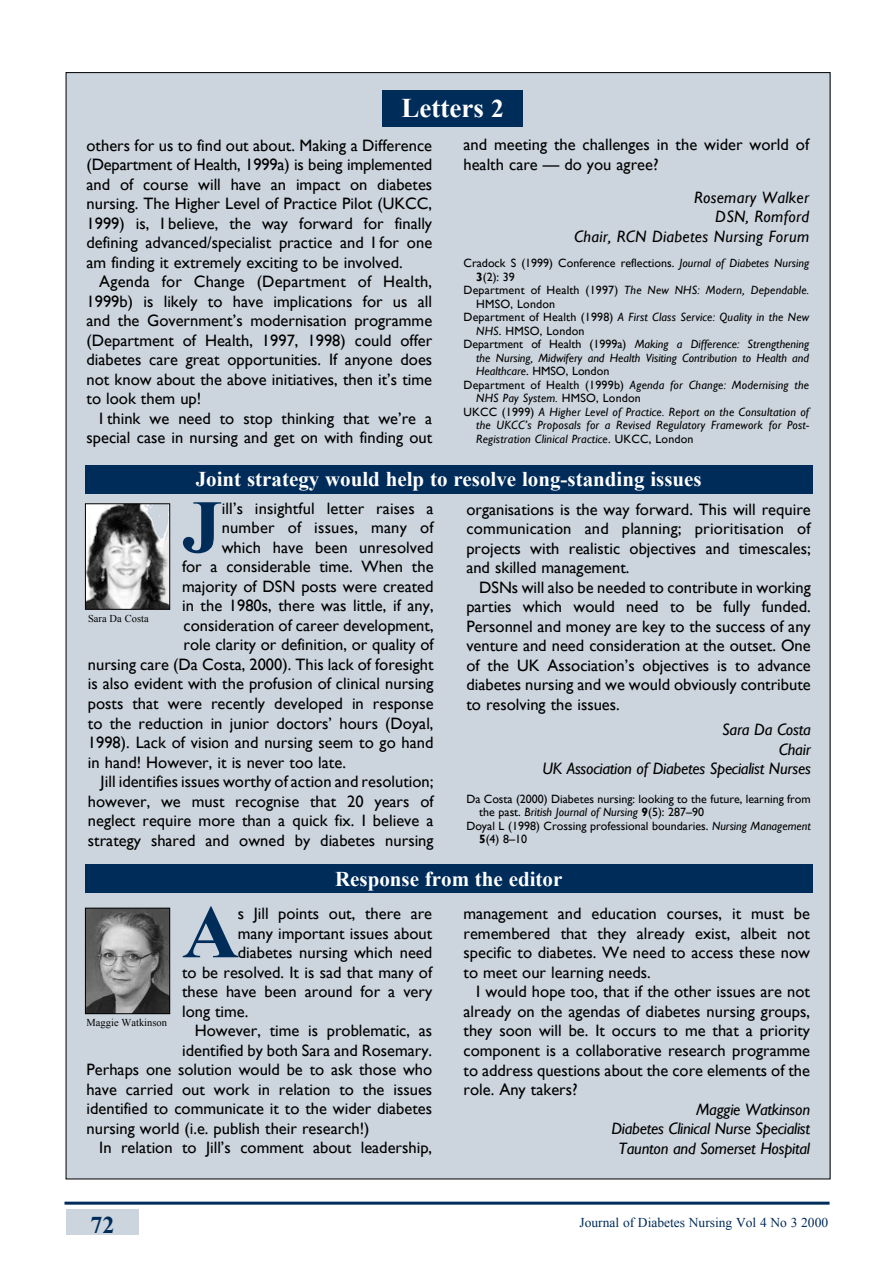
<style>
.page{position:relative;width:893px;height:1263px;background:#fff}
.page>*{position:absolute;margin:0;border:0;box-sizing:border-box;transform-origin:0 0}
.t1{font:700 75.45px "Times New Roman";color:#002c5a;scale:1.05 1}
.t2{font:700 27px "Times New Roman";color:#fff}
.t3{font:700 24px "Times New Roman";color:#002c5a}
.t4{font:700 21px "Times New Roman";color:#fff}
.t5{font:16.5px/19.5px "Gill Sans";color:#000;text-align:justify}
.t6{font:italic 16.5px/19.5px "Gill Sans";letter-spacing:-.015em;color:#000;text-align:right}
.t7{font:italic 16.5px/19.5px "Gill Sans";letter-spacing:.015em;color:#000;text-align:right}
.t8{font:13.5px "Times New Roman";color:#002c5a}
.t9{font:italic 12px "Gill Sans";letter-spacing:.015em;color:#000}
.t10{font:12px "Gill Sans";color:#000}
.t11{font:10.5px "Times New Roman";color:#000}
.s1{font-size:25.5px}
.s2{font-style:italic}
.s3{font-weight:700}
.s4{font-style:normal}
.s5{font-weight:700;font-style:normal}
</style>
<div class="page">
<div style="left:66px;top:73px;width:764px;height:1106px;background:#ccd5de"></div>
<div style="left:66px;top:1209px;width:73px;height:25px;background:#ccd5de"></div>
<div style="left:85px;top:465px;width:727px;height:28px;background:#002c5a"></div>
<div style="left:85px;top:865px;width:727px;height:28px;background:#002c5a"></div>
<img style="left:87px;top:505px;width:81px;height:103px">
<div style="left:85px;top:503px;width:85px;height:107px;border:1px solid #000"></div>
<hr style="left:64px;top:1202px;width:766px;height:3px;background:#002c5a">
<div style="left:383px;top:90px;width:140px;height:36px;background:#002c5a"></div>
<img style="left:87px;top:910px;width:81px;height:102px">
<div style="left:85px;top:908px;width:85px;height:106px;border:1px solid #000"></div>
<h2 class="t2" style="left:401px;top:89px;width:104px">Letters <span class="s1">2</span></h2>
<p class="t5" style="left:87px;top:135px;width:347px">others for us to find out about. Making a Difference (Department of Health, 1999a) is being implemented and of course will have an impact on diabetes nursing. The Higher Level of Practice Pilot (UKCC, 1999) is, I believe, the way forward for finally defining advanced/specialist practice and I for one am finding it extremely exciting to be involved.</p>
<p class="t5" style="left:87px;top:272px;width:347px;text-indent:13px">Agenda for Change (Department of Health, 1999b) is likely to have implications for us all and the Government’s modernisation programme (Department of Health, 1997, 1998) could offer diabetes care great opportunities. If anyone does not know about the above initiatives, then it’s time to look them up!</p>
<p class="t5" style="left:87px;top:408px;width:347px;text-align:right">I think we need to stop thinking that we’re a special case in nursing and get on with finding out</p>
<p class="t5" style="left:463px;top:135px;width:347px">and meeting the challenges in the wider world of health care — do you agree?</p>
<p class="t7" style="left:574px;top:188px;width:237px">Rosemary Walker<br>DSN, Romford<br>Chair, RCN Diabetes Nursing Forum</p>
<p class="t10" style="left:463px;top:256px;width:347px">Cradock S (1999) Conference reflections. <span class="s2">Journal of Diabetes Nursing</span></p>
<p class="t10" style="left:476px;top:269px;width:40px"><span class="s3">3</span>(2): 39</p>
<p class="t9" style="left:463px;top:283px;width:347px"><span class="s4">Department of Health (1997)</span> The New NHS: Modern, Dependable.</p>
<p class="t10" style="left:476px;top:296px;width:81px">HMSO, London</p>
<p class="t9" style="left:463px;top:310px;width:347px"><span class="s4">Department of Health (1998)</span> A First Class Service: Quality in the New</p>
<p class="t10" style="left:476px;top:323px;width:110px"><span class="s2">NHS</span>. HMSO, London</p>
<p class="t9" style="left:463px;top:337px;width:347px"><span class="s4">Department of Health (1999a)</span> Making a Difference: Strengthening</p>
<p class="t9" style="left:476px;top:350px;width:334px">the Nursing, Midwifery and Health Visiting Contribution to Health and</p>
<p class="t10" style="left:476px;top:364px;width:135px"><span class="s2">Healthcare</span>. HMSO, London</p>
<p class="t9" style="left:463px;top:377px;width:347px"><span class="s4">Department of Health (1999b)</span> Agenda for Change: Modernising the</p>
<p class="t9" style="left:476px;top:391px;width:166px">NHS Pay System. <span class="s4">HMSO, London</span></p>
<p class="t9" style="left:463px;top:404px;width:347px"><span class="s4">UKCC (1999)</span> A Higher Level of Practice. Report on the Consultation of</p>
<p class="t9" style="left:476px;top:418px;width:334px">the UKCC’s Proposals for a Revised Regulatory Framework for Post-</p>
<p class="t9" style="left:476px;top:431px;width:219px">Registration Clinical Practice<span class="s4">. UKCC, London</span></p>
<p class="t4" style="left:196px;top:465px;width:507px">Joint strategy would help to resolve long-standing issues</p>
<h1 class="t1" style="left:182px;top:475px;width:39px">J</h1>
<p class="t5" style="left:222px;top:498px;width:213px">ill’s insightful letter raises a</p>
<p class="t5" style="left:222px;top:518px;width:213px">number of issues, many of</p>
<p class="t5" style="left:222px;top:537px;width:213px">which have been unresolved</p>
<p class="t5" style="left:182px;top:557px;width:253px">for a considerable time. When the</p>
<p class="t5" style="left:182px;top:576px;width:253px">majority of DSN posts were created</p>
<p class="t5" style="left:182px;top:596px;width:253px">in the 1980s, there was little, if any,</p>
<p class="t5" style="left:184px;top:615px;width:252px">consideration of career development,</p>
<p class="t5" style="left:184px;top:635px;width:252px">role clarity or definition, or quality of</p>
<p class="t5" style="left:88px;top:654px;width:347px">nursing care (Da Costa, 2000). This lack of foresight</p>
<p class="t5" style="left:88px;top:674px;width:347px">is also evident with the profusion of clinical nursing</p>
<p class="t5" style="left:88px;top:693px;width:347px">posts that were recently developed in response</p>
<p class="t5" style="left:88px;top:713px;width:347px">to the reduction in junior doctors’ hours (Doyal,</p>
<p class="t5" style="left:88px;top:732px;width:347px">1998). Lack of vision and nursing seem to go hand</p>
<p class="t5" style="left:88px;top:752px;width:260px">in hand! However, it is never too late.</p>
<p class="t5" style="left:101px;top:771px;width:334px">Jill identifies issues worthy of action and resolution;</p>
<p class="t5" style="left:88px;top:791px;width:347px">however, we must recognise that 20 years of</p>
<p class="t5" style="left:88px;top:810px;width:347px">neglect require more than a quick fix. I believe a</p>
<p class="t5" style="left:88px;top:830px;width:347px">strategy shared and owned by diabetes nursing</p>
<p class="t11" style="left:88px;top:612px;width:62px">Sara Da Costa</p>
<p class="t5" style="left:466px;top:499px;width:346px">organisations is the way forward. This will require communication and planning; prioritisation of projects with realistic objectives and timescales; and skilled management.</p>
<p class="t5" style="left:466px;top:577px;width:346px;text-indent:13px">DSNs will also be needed to contribute in working parties which would need to be fully funded.<br>Personnel and money are key to the success of any venture and need consideration at the outset. One of the UK Association’s objectives is to advance diabetes nursing and we would obviously contribute to resolving the issues.</p>
<p class="t6" style="left:543px;top:720px;width:270px">Sara Da Costa<br>Chair<br>UK Association of Diabetes Specialist Nurses</p>
<p class="t10" style="left:466px;top:792px;width:346px">Da Costa (2000) Diabetes nursing: looking to the future, learning from</p>
<p class="t9" style="left:479px;top:805px;width:227px"><span class="s4">the past.</span> British Journal of Nursing <span class="s5">9</span><span class="s4">(5): 287–90</span></p>
<p class="t10" style="left:466px;top:819px;width:346px">Doyal L (1998) Crossing professional boundaries. <span class="s2">Nursing Management</span></p>
<p class="t10" style="left:479px;top:832px;width:50px"><span class="s3">5</span>(4) 8–10</p>
<p class="t4" style="left:335px;top:864px;width:229px">Response from the editor</p>
<h1 class="t1" style="left:182px;top:880px;width:56px">A</h1>
<p class="t5" style="left:238px;top:903px;width:196px">s Jill points out, there are</p>
<p class="t5" style="left:238px;top:923px;width:196px">many important issues about</p>
<p class="t5" style="left:238px;top:942px;width:196px">diabetes nursing which need</p>
<p class="t5" style="left:182px;top:962px;width:252px">to be resolved. It is sad that many of</p>
<p class="t5" style="left:182px;top:981px;width:252px">these have been around for a very</p>
<p class="t5" style="left:182px;top:1001px;width:68px">long time.</p>
<p class="t5" style="left:195px;top:1020px;width:239px">However, time is problematic, as</p>
<p class="t5" style="left:182px;top:1040px;width:252px">identified by both Sara and Rosemary.</p>
<p class="t5" style="left:87px;top:1059px;width:347px">Perhaps one solution would be to ask those who</p>
<p class="t5" style="left:87px;top:1079px;width:347px">have carried out work in relation to the issues</p>
<p class="t5" style="left:87px;top:1098px;width:347px">identified to communicate it to the wider diabetes</p>
<p class="t5" style="left:87px;top:1118px;width:285px">nursing world (i.e. publish their research!)</p>
<p class="t5" style="left:99px;top:1137px;width:334px">In relation to Jill’s comment about leadership,</p>
<p class="t11" style="left:87px;top:1015px;width:82px">Maggie Watkinson</p>
<p class="t5" style="left:464px;top:904px;width:348px">management and education courses, it must be remembered that they already exist, albeit not specific to diabetes. We need to access these now to meet our learning needs.</p>
<p class="t5" style="left:464px;top:982px;width:348px;text-indent:13px">I would hope too, that if the other issues are not already on the agendas of diabetes nursing groups, they soon will be. It occurs to me that a priority component is a collaborative research programme to address questions about the core elements of the role. Any takers?</p>
<p class="t6" style="left:611px;top:1099px;width:200px">Maggie Watkinson<br>Diabetes Clinical Nurse Specialist<br>Taunton and Somerset Hospital</p>
<h3 class="t3" style="left:90px;top:1208px;width:26px">72</h3>
<p class="t8" style="left:579px;top:1213px;width:250px">Journal of Diabetes Nursing Vol 4 No 3 2000</p>
</div>
